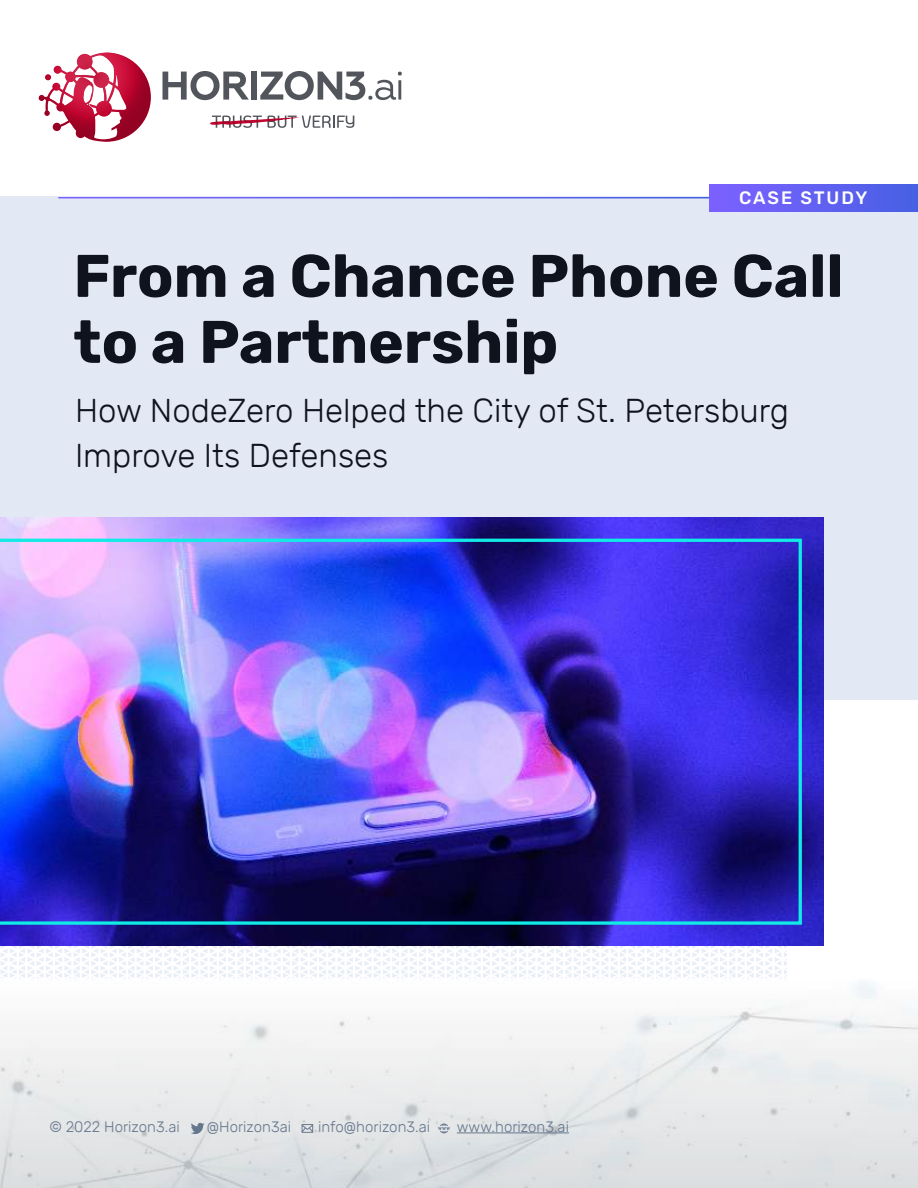
<style>
.page{position:relative;width:918px;height:1188px;background:#fff}
.page>*{position:absolute;margin:0;border:0;box-sizing:border-box;transform-origin:0 0}
.t1{font:700 60px/66px "Rubik";color:#0e131d}
.t2{font:300 33px/45px "Rubik";color:#0e131d}
.t3{font:500 18px "Rubik";letter-spacing:.1em;color:#fff}
.t4{font:300 15px "Rubik";color:#65778d}
</style>
<div class="page">
<div style="left:0;top:196px;width:918px;height:504px;background:#e3e9f4"></div>
<div style="left:709px;top:184px;width:209px;height:27px;background:linear-gradient(to right,#7d61ff,#4760e4)"></div>
<hr style="left:58px;top:197px;width:651px;height:1px;background:#fff">
<svg style="left:1px;top:945px;width:786px;height:33px"></svg>
<img style="left:0;top:518px;width:823px;height:427px">
<img style="left:0;top:539px;width:802px;height:386px">
<img style="left:0;top:982px;width:918px;height:206px">
<hr style="left:457px;top:1133px;width:112px;height:1px;background:#65778d">
<svg style="left:438px;top:1124px;width:12px;height:9px"></svg>
<svg style="left:191px;top:1123px;width:14px;height:11px"></svg>
<svg style="left:302px;top:1124px;width:11px;height:9px"></svg>
<svg style="left:39px;top:52px;width:112px;height:90px"></svg>
<svg style="left:162px;top:71px;width:87px;height:29px"></svg>
<div style="left:251px;top:72px;width:6px;height:28px;background:#52555b"></div>
<svg style="left:260px;top:71px;width:142px;height:29px"></svg>
<svg style="left:210px;top:115px;width:144px;height:13px"></svg>
<p class="t3" style="left:739px;top:191px;width:130px">CASE STUDY</p>
<h1 class="t1" style="left:74px;top:248px;width:772px">From a Chance Phone Call to a Partnership</h1>
<h2 class="t2" style="left:75px;top:390px;width:716px">How NodeZero Helped the City of St. Petersburg<br>Improve Its Defenses</h2>
<p class="t4" style="left:50px;top:1120px;width:132px">© 2022 Horizon3.ai</p>
<p class="t4" style="left:207px;top:1120px;width:86px">@Horizon3ai</p>
<p class="t4" style="left:318px;top:1120px;width:113px">info@horizon3.ai</p>
<p class="t4" style="left:457px;top:1120px;width:114px">www.horizon3.ai</p>
</div>
